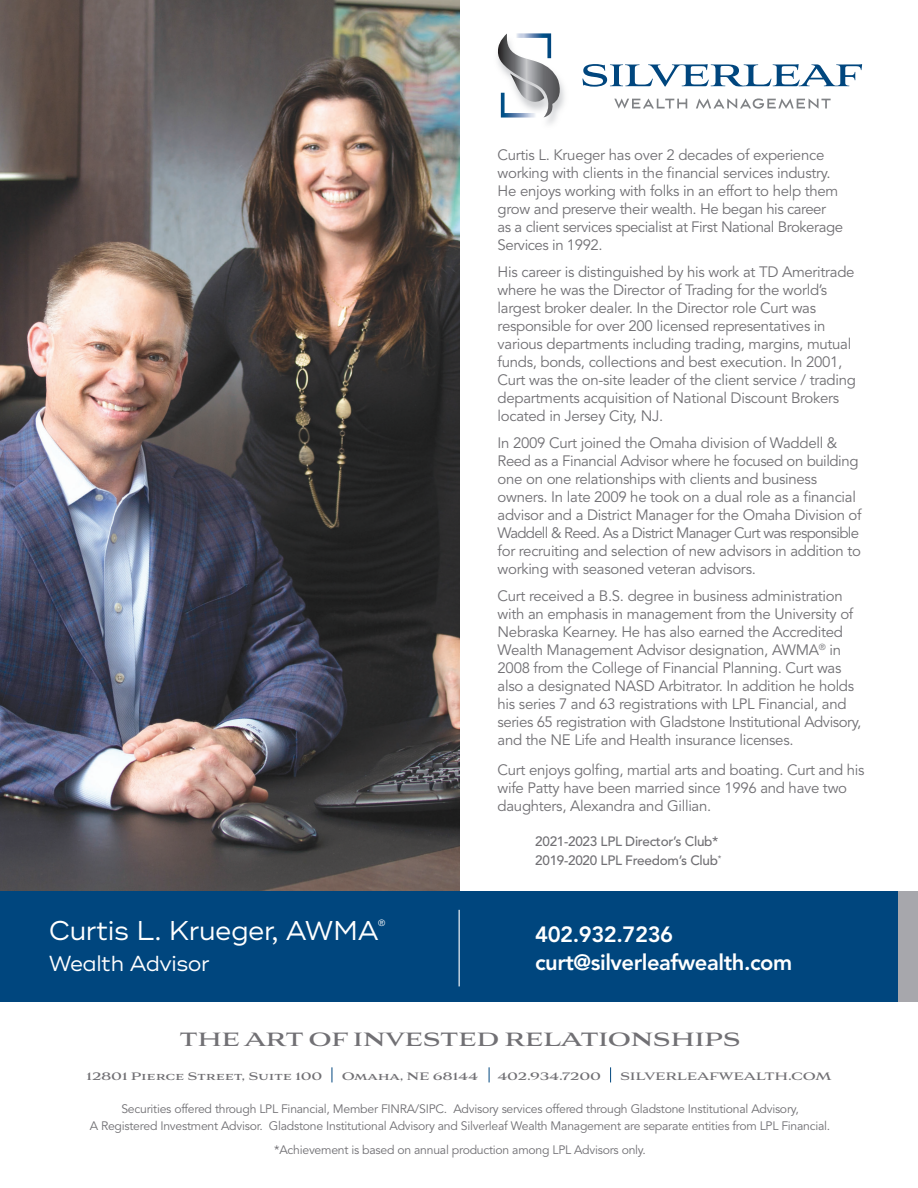
<style>
.page{position:relative;width:918px;height:1188px;background:#fff}
.page>*{position:absolute;margin:0;border:0;box-sizing:border-box;transform-origin:0 0}
.t1{font:27.15px "Ridley Grotesk Demo";letter-spacing:-.02em;color:#fff}
.t2{font:700 24px "Aviano";letter-spacing:-.02em;color:#717074}
.t3{font:800 21.9px/27.5px "Avenir";letter-spacing:-.02em;color:#fff}
.t4{font:21.75px "Ridley Grotesk Demo";letter-spacing:-.02em;color:#fff}
.t5{font:15px/18px "Avenir";letter-spacing:-.02em;color:#717074}
.t6{font:700 13.5px "Aviano";letter-spacing:-.02em;color:#717074}
.t7{font:500 13.5px/19.5px "Avenir";letter-spacing:-.02em;color:#717074}
.t8{font:12.15px/16.5px "Avenir";letter-spacing:-.02em;color:#717074;text-align:center}
.t9{font:9px "Avenir";color:#fff}
</style>
<div class="page">
<svg style="left:582px;top:64px;width:280px;height:23px"></svg>
<svg style="left:614px;top:98px;width:73px;height:11px"></svg>
<svg style="left:696px;top:98px;width:135px;height:11px"></svg>
<svg style="left:496px;top:34px;width:68px;height:83px"></svg>
<img style="left:516px;top:33px;width:35px;height:25px">
<img style="left:501px;top:93px;width:39px;height:25px">
<img style="left:0;top:0;width:459px;height:891px">
<div style="left:898px;top:891px;width:20px;height:111px;background:#a7a7ac"></div>
<div style="left:0;top:891px;width:898px;height:111px;background:#00467e"></div>
<hr style="left:459px;top:910px;width:1px;height:76px;background:#fff">
<svg style="left:331px;top:1067px;width:1px;height:15px"></svg>
<svg style="left:489px;top:1067px;width:1px;height:15px"></svg>
<svg style="left:610px;top:1067px;width:1px;height:15px"></svg>
<p class="t5" style="left:498px;top:146px;width:347px">Curtis L. Krueger has over 2 decades of experience working with clients in the financial services industry.<br>He enjoys working with folks in an effort to help them grow and preserve their wealth. He began his career as a client services specialist at First National Brokerage Services in 1992.</p>
<p class="t5" style="left:498px;top:263px;width:360px">His career is distinguished by his work at TD Ameritrade where he was the Director of Trading for the world’s largest broker dealer. In the Director role Curt was responsible for over 200 licensed representatives in various departments including trading, margins, mutual funds, bonds, collections and best execution. In 2001, Curt was the on-site leader of the client service / trading departments acquisition of National Discount Brokers located in Jersey City, NJ.</p>
<p class="t5" style="left:498px;top:434px;width:366px">In 2009 Curt joined the Omaha division of Waddell &amp; Reed as a Financial Advisor where he focused on building one on one relationships with clients and business owners. In late 2009 he took on a dual role as a financial advisor and a District Manager for the Omaha Division of Waddell &amp; Reed. As a District Manager Curt was responsible for recruiting and selection of new advisors in addition to working with seasoned veteran advisors.</p>
<p class="t5" style="left:498px;top:587px;width:365px">Curt received a B.S. degree in business administration with an emphasis in management from the University of Nebraska Kearney. He has also earned the Accredited Wealth Management Advisor designation, AWMA<sup>®</sup> in 2008 from the College of Financial Planning. Curt was also a designated NASD Arbitrator. In addition he holds his series 7 and 63 registrations with LPL Financial, and series 65 registration with Gladstone Institutional Advisory, and the NE Life and Health insurance licenses.</p>
<p class="t5" style="left:498px;top:761px;width:368px">Curt enjoys golfing, martial arts and boating. Curt and his wife Patty have been married since 1996 and have two daughters, Alexandra and Gillian.</p>
<h1 class="t1" style="left:49px;top:918px;width:331px">Curtis L. Krueger, AWMA</h1>
<p class="t9" style="left:378px;top:918px;width:9px">®</p>
<h3 class="t4" style="left:49px;top:953px;width:163px">Wealth Advisor</h3>
<p class="t7" style="left:535px;top:832px;width:188px">2021-2023 LPL Director’s Club*<br>2019-2020 LPL Freedom’s Club<sup>*</sup></p>
<h3 class="t3" style="left:535px;top:921px;width:259px">402.932.7236 curt@silverleafwealth.com</h3>
<h2 class="t2" style="left:180px;top:1028px;width:450px">The Art of Invested Relations</h2>
<h2 class="t2" style="left:670px;top:1028px;width:52px">hips</h2>
<p class="t6" style="left:86px;top:1069px;width:238px">12801 Pierce Street, Suite 100</p>
<p class="t6" style="left:342px;top:1069px;width:138px">Omaha, NE 68144</p>
<p class="t6" style="left:497px;top:1069px;width:105px">402.934.7200</p>
<p class="t6" style="left:620px;top:1069px;width:213px">SilverleafWealth.com</p>
<p class="t8" style="left:90px;top:1101px;width:742px">Securities offered through LPL Financial, Member FINRA/SIPC. Advisory services offered through Gladstone Institutional Advisory,<br>A Registered Investment Advisor. Gladstone Institutional Advisory and Silverleaf Wealth Management are separate entities from LPL Financial.</p>
<p class="t8" style="left:274px;top:1142px;width:373px">*Achievement is based on annual production among LPL Advisors only.</p>
</div>
